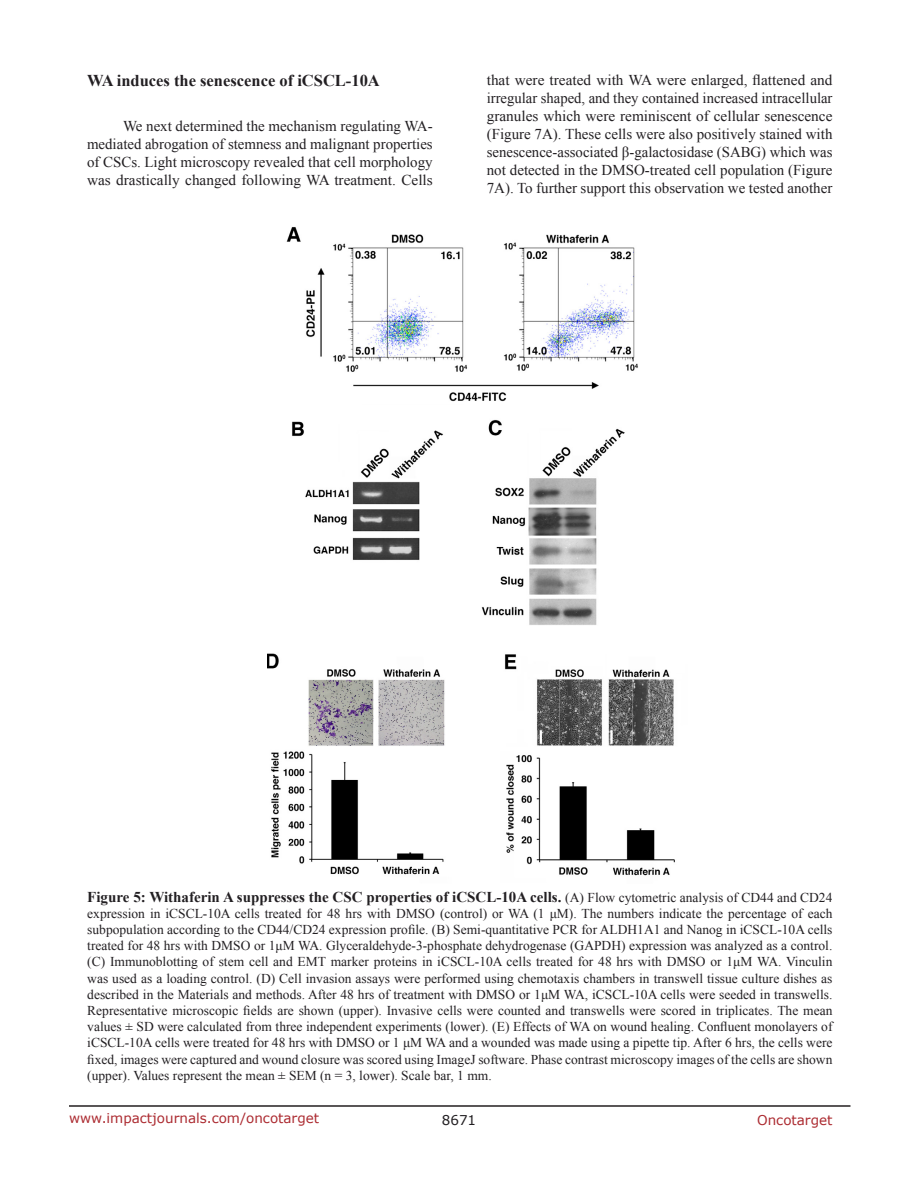
<style>
.page{position:relative;width:918px;height:1188px;background:#fff}
.page>*{position:absolute;margin:0;border:0;box-sizing:border-box;transform-origin:0 0}
.SubHeading{font:700 16.5px "Times New Roman";color:#221f22}
.BodyText{font:15px/18px "Times New Roman";color:#221f22;text-align:justify}
.FigureText{font:700 15px "Times New Roman";color:#221f22}
.FigureText-2{font:13.5px/16.2px "Times New Roman";color:#221f22;text-align:justify}
.t1{font:13.5px "Verdana";color:#ac2b31}
.t2{font:13.5px "Verdana";color:#221f22}
.s1{font-weight:400;font-size:13.5px}
</style>
<div class="page">
<hr style="left:69px;top:1105px;width:781px;height:2px;background:#231f20">
<img style="left:268px;top:227px;width:407px;height:649px">
<p class="SubHeading" style="left:87px;top:69px;width:294px">WA induces the senescence of iCSCL-10A</p>
<p class="BodyText" style="left:87px;top:117px;width:347px;text-indent:36px">We next determined the mechanism regulating WA&shy;mediated abrogation of stemness and malignant properties of CSCs. Light microscopy revealed that cell morphology was drastically changed following WA treatment. Cells</p>
<p class="BodyText" style="left:487px;top:71px;width:347px">that were treated with WA were enlarged, flattened and irregular shaped, and they contained increased intracellular granules which were reminiscent of cellular senescence (Figure 7A). These cells were also positively stained with senescence-associated β-galactosidase (SABG) which was not detected in the DMSO-treated cell population (Figure 7A). To further support this observation we tested another</p>
<p class="FigureText" style="left:87px;top:886px;width:747px">Figure 5: Withaferin A suppresses the CSC properties of iCSCL-10A cells. <span class="s1">(A) Flow cytometric analysis of CD44 and CD24</span></p>
<p class="FigureText-2" style="left:87px;top:905px;width:747px">expression in iCSCL-10A cells treated for 48 hrs with DMSO (control) or WA (1 μM). The numbers indicate the percentage of each subpopulation according to the CD44/CD24 expression profile. (B) Semi-quantitative PCR for ALDH1A1 and Nanog in iCSCL-10A cells treated for 48 hrs with DMSO or 1μM WA. Glyceraldehyde-3-phosphate dehydrogenase (GAPDH) expression was analyzed as a control. (C) Immunoblotting of stem cell and EMT marker proteins in iCSCL-10A cells treated for 48 hrs with DMSO or 1μM WA. Vinculin was used as a loading control. (D) Cell invasion assays were performed using chemotaxis chambers in transwell tissue culture dishes as described in the Materials and methods. After 48 hrs of treatment with DMSO or 1μM WA, iCSCL-10A cells were seeded in transwells.<br>Representative microscopic fields are shown (upper). Invasive cells were counted and transwells were scored in triplicates. The mean values ± SD were calculated from three independent experiments (lower). (E) Effects of WA on wound healing. Confluent monolayers of iCSCL-10A cells were treated for 48 hrs with DMSO or 1 μM WA and a wounded was made using a pipette tip. After 6 hrs, the cells were fixed, images were captured and wound closure was scored using ImageJ software. Phase contrast microscopy images of the cells are shown (upper). Values represent the mean ± SEM (n = 3, lower). Scale bar, 1 mm.</p>
<p class="t1" style="left:69px;top:1109px;width:252px">www.impactjournals.com/oncotarget</p>
<p class="t2" style="left:442px;top:1111px;width:36px">8671</p>
<p class="t1" style="left:757px;top:1111px;width:77px">Oncotarget</p>
</div>
